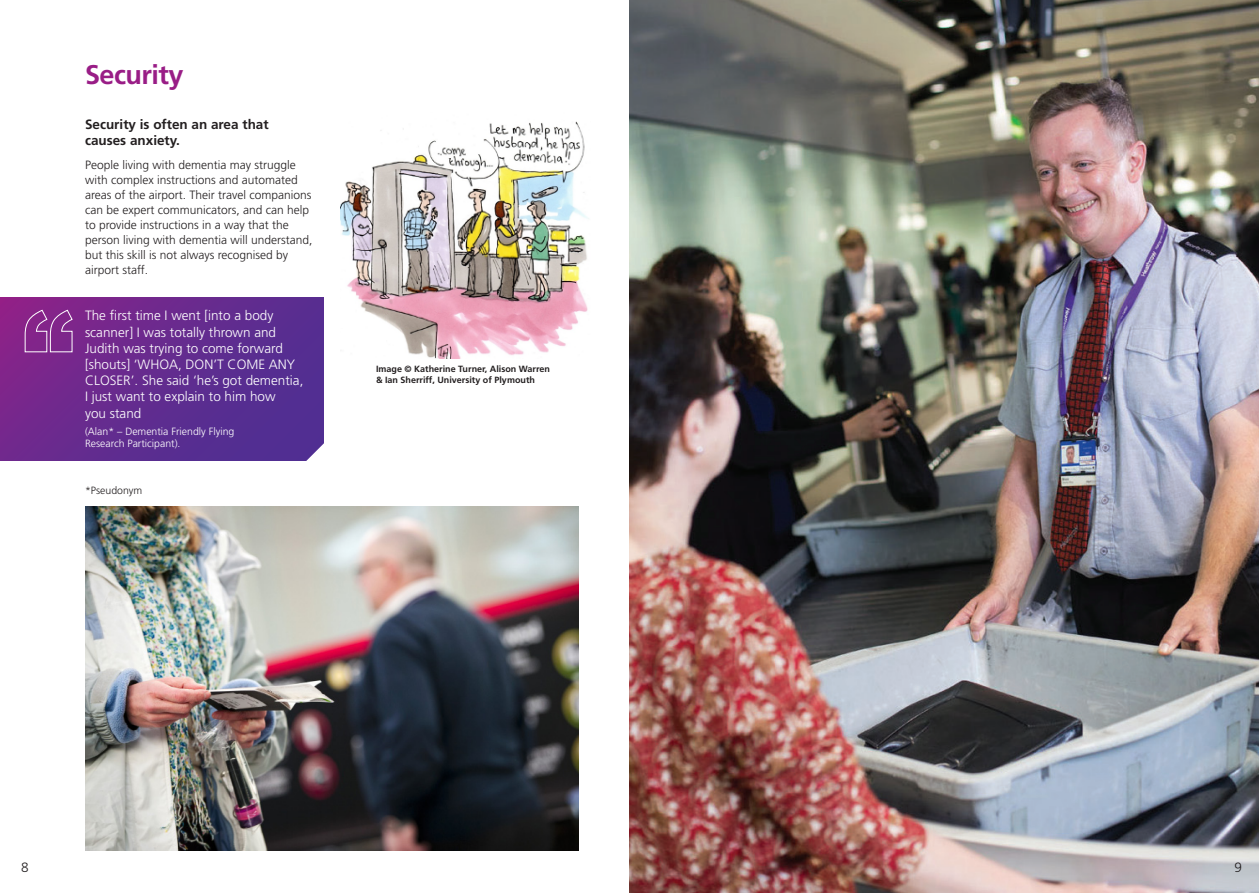
<style>
.page{position:relative;width:1259px;height:893px;background:#fff}
.page>*{position:absolute;margin:0;border:0;box-sizing:border-box;transform-origin:0 0}
.t1{font:700 27px "Frutiger";letter-spacing:-.02em;color:#991d86}
.t2{font:300 13.5px/16.2px "Frutiger";color:#fff}
.t3{font:700 13.5px/16.2px "Frutiger";color:#231f20}
.t4{font:300 13.5px "Frutiger";color:#231f20}
.t5{font:300 12px/15px "Frutiger";color:#231f20}
.t6{font:300 10.5px/12.6px "Frutiger";color:#fff}
.t7{font:300 10.5px "Frutiger";color:#231f20}
.t8{font:700 9px/10.8px "Frutiger";color:#231f20}
</style>
<div class="page">
<img style="left:340px;top:121px;width:249px;height:237px">
<svg style="left:0;top:298px;width:323px;height:162px;background:#642a8e"></svg>
<svg style="left:25px;top:310px;width:48px;height:42px;background:#903e97"></svg>
<img style="left:85px;top:506px;width:493px;height:344px">
<img style="left:629px;top:0;width:630px;height:893px">
<svg style="left:306px;top:443px;width:18px;height:18px"></svg>
<p class="t1" style="left:85px;top:59px;width:100px">Security</p>
<p class="t3" style="left:85px;top:116px;width:185px">Security is often an area that causes anxiety.</p>
<p class="t5" style="left:85px;top:157px;width:229px">People living with dementia may struggle with complex instructions and automated areas of the airport. Their travel companions can be expert communicators, and can help to provide instructions in a way that the person living with dementia will understand, but this skill is not always recognised by airport staff.</p>
<p class="t2" style="left:85px;top:308px;width:220px">The first time I went [into a body scanner] I was totally thrown and<br>Judith was trying to come forward [shouts] ‘WHOA, DON’T COME ANY<br>CLOSER’. She said ‘he’s got dementia,<br>I just want to explain to him how<br>you stand</p>
<p class="t6" style="left:85px;top:425px;width:151px">(Alan* – Dementia Friendly Flying<br>Research Participant).</p>
<p class="t7" style="left:85px;top:484px;width:59px">*Pseudonym</p>
<p class="t8" style="left:376px;top:364px;width:175px">Image © Katherine Turner, Alison Warren &amp; Ian Sherriff, University of Plymouth</p>
<p class="t4" style="left:21px;top:859px;width:9px">8</p>
<p class="t4" style="left:1234px;top:859px;width:9px">9</p>
</div>
